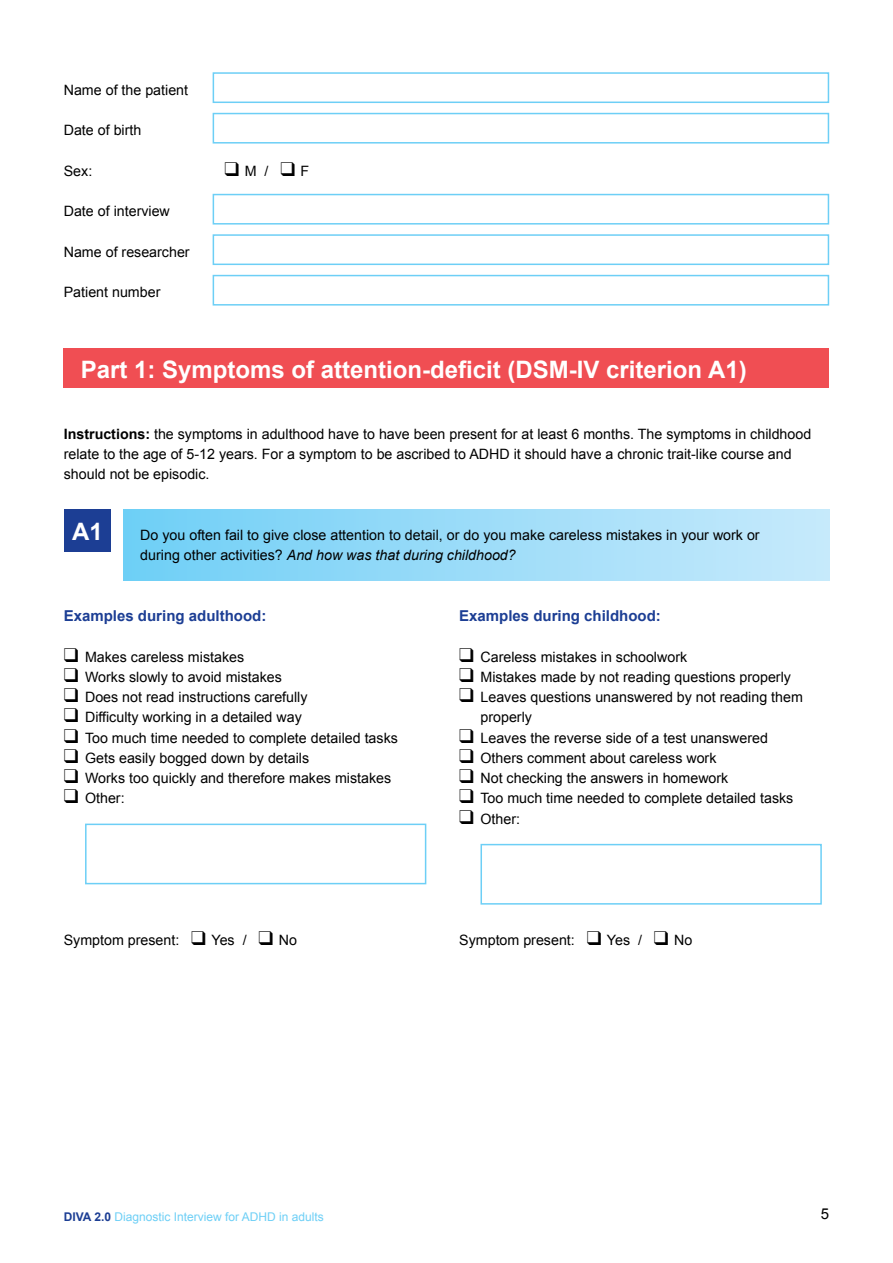
<style>
.page{position:relative;width:893px;height:1263px;background:#fff}
.page>*{position:absolute;margin:0;border:0;box-sizing:border-box;transform-origin:0 0}
.t1{font:700 24px "Arial";color:#fff}
.t2{font:700 15px "Arial";color:#1c3e94}
.t3{font:15px "Arial";color:#000}
.t4{font:14.25px/20.2px "Arial";color:#000}
.t5{font:12px "Arial";color:#6dcff6}
.s1{font-weight:700}
.s2{font-style:italic}
.s3{font-weight:700;color:#1c3e94}
</style>
<div class="page">
<div style="left:213px;top:72px;width:616px;height:31px;background:#fff;border:2px solid #6dcff6"></div>
<div style="left:213px;top:113px;width:616px;height:31px;background:#fff;border:2px solid #6dcff6"></div>
<div style="left:213px;top:194px;width:616px;height:31px;background:#fff;border:2px solid #6dcff6"></div>
<div style="left:213px;top:234px;width:616px;height:31px;background:#fff;border:2px solid #6dcff6"></div>
<div style="left:213px;top:275px;width:616px;height:31px;background:#fff;border:2px solid #6dcff6"></div>
<div style="left:64px;top:348px;width:765px;height:40px;background:#f04e53"></div>
<div style="left:64px;top:509px;width:47px;height:43px;background:#1c3e94"></div>
<div style="left:123px;top:509px;width:706px;height:71px;background:linear-gradient(to right,#6fcff6,#c7eafb)"></div>
<div style="left:85px;top:824px;width:341px;height:60px;background:#fff;border:2px solid #6dcff6"></div>
<div style="left:480px;top:844px;width:342px;height:61px;background:#fff;border:2px solid #6dcff6"></div>
<p class="t4" style="left:64px;top:79px;width:126px">Name of the patient</p>
<p class="t4" style="left:64px;top:120px;width:79px">Date of birth</p>
<p class="t4" style="left:64px;top:160px;width:30px">Sex:</p>
<p class="t4" style="left:64px;top:201px;width:108px">Date of interview</p>
<p class="t4" style="left:64px;top:241px;width:127px">Name of researcher</p>
<p class="t4" style="left:64px;top:282px;width:98px">Patient number</p>
<p class="t4" style="left:224px;top:160px;width:86px">❑ M / ❑ F</p>
<h1 class="t1" style="left:81px;top:356px;width:667px">Part 1: Symptoms of attention-deficit (DSM-IV criterion A1)</h1>
<p class="t4" style="left:64px;top:424px;width:749px"><span class="s1">Instructions:</span> the symptoms in adulthood have to have been present for at least 6 months. The symptoms in childhood relate to the age of 5-12 years. For a symptom to be ascribed to ADHD it should have a chronic trait-like course and should not be episodic.</p>
<h1 class="t1" style="left:72px;top:518px;width:32px">A1</h1>
<p class="t4" style="left:140px;top:525px;width:621px">Do you often fail to give close attention to detail, or do you make careless mistakes in your work or during other activities? <span class="s2">And how was that during childhood?</span></p>
<p class="t2" style="left:64px;top:607px;width:204px">Examples during adulthood:</p>
<p class="t4" style="left:64px;top:646px;width:182px">❑ Makes careless mistakes</p>
<p class="t4" style="left:64px;top:667px;width:220px">❑ Works slowly to avoid mistakes</p>
<p class="t4" style="left:64px;top:687px;width:245px">❑ Does not read instructions carefully</p>
<p class="t4" style="left:64px;top:707px;width:239px">❑ Difficulty working in a detailed way</p>
<p class="t4" style="left:64px;top:727px;width:336px">❑ Too much time needed to complete detailed tasks</p>
<p class="t4" style="left:64px;top:748px;width:247px">❑ Gets easily bogged down by details</p>
<p class="t4" style="left:64px;top:768px;width:329px">❑ Works too quickly and therefore makes mistakes</p>
<p class="t4" style="left:64px;top:788px;width:62px">❑ Other:</p>
<p class="t4" style="left:64px;top:930px;width:235px">Symptom present: ❑ Yes / ❑ No</p>
<p class="t2" style="left:459px;top:607px;width:203px">Examples during childhood:</p>
<p class="t4" style="left:459px;top:646px;width:229px">❑ Careless mistakes in schoolwork</p>
<p class="t4" style="left:459px;top:667px;width:333px">❑ Mistakes made by not reading questions properly</p>
<p class="t4" style="left:480px;top:687px;width:324px;text-indent:-21px">❑ Leaves questions unanswered by not reading them properly</p>
<p class="t4" style="left:459px;top:727px;width:310px">❑ Leaves the reverse side of a test unanswered</p>
<p class="t4" style="left:459px;top:748px;width:259px">❑ Others comment about careless work</p>
<p class="t4" style="left:459px;top:768px;width:271px">❑ Not checking the answers in homework</p>
<p class="t4" style="left:459px;top:788px;width:336px">❑ Too much time needed to complete detailed tasks</p>
<p class="t4" style="left:459px;top:808px;width:62px">❑ Other:</p>
<p class="t4" style="left:459px;top:930px;width:235px">Symptom present: ❑ Yes / ❑ No</p>
<p class="t5" style="left:64px;top:1210px;width:262px"><span class="s3">DIVA 2.0</span> Diagnostic Interview for ADHD in adults</p>
<p class="t3" style="left:821px;top:1205px;width:10px">5</p>
</div>
